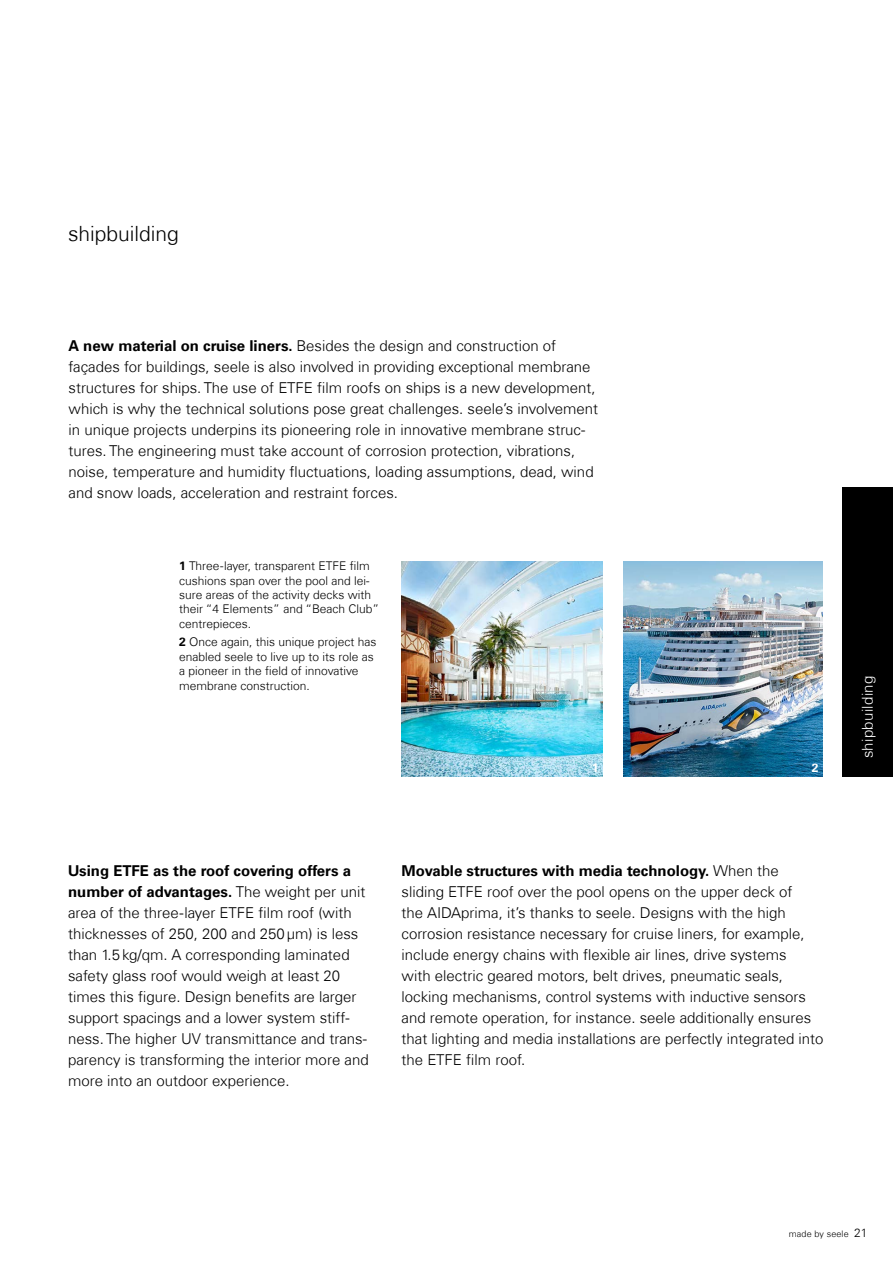
<style>
.page{position:relative;width:893px;height:1263px;background:#fff}
.page>*{position:absolute;margin:0;border:0;box-sizing:border-box;transform-origin:0 0}
.t1{font:300 21px "Univers Com 45";color:#000}
.t2{font:300 15px/21px "Univers Com 45";color:#000}
.t3{font:700 15px/21px "Univers Com 65";color:#000}
.t4{font:300 15px "Univers Com 45";letter-spacing:.02em;color:#fff}
.t5{font:300 12px/14.4px "Univers Com 45";color:#000}
.t6{font:700 12px "Univers Com 65";color:#fff}
.t7{font:300 9px "Univers Com 45";letter-spacing:.015em;color:#000}
.s1{font-family:"Univers Com 65";font-weight:700}
.s2{font-family:"Univers Com 45";font-weight:300}
.s3{font-size:12px}
</style>
<div class="page">
<img style="left:624px;top:561px;width:199px;height:215px">
<img style="left:402px;top:561px;width:201px;height:215px">
<div style="left:842px;top:487px;width:51px;height:289px;background:#000"></div>
<h1 class="t1" style="left:68px;top:220px;width:112px">shipbuilding</h1>
<p class="t2" style="left:69px;top:336px;width:531px"><span class="s1">A new material on cruise liners.</span> Besides the design and construction of façades for buildings, seele is also involved in providing exceptional membrane structures for ships. The use of ETFE film roofs on ships is a new development, which is why the technical solutions pose great challenges. seele’s involvement in unique projects underpins its pioneering role in innovative membrane struc&shy;tures. The engineering must take account of corrosion protection, vibrations, noise, temperature and humidity fluctuations, loading assumptions, dead, wind and snow loads, acceleration and restraint forces.</p>
<p class="t5" style="left:179px;top:559px;width:202px"><span class="s1">1</span> Three-layer, transparent ETFE film cushions span over the pool and lei&shy;sure areas of the activity decks with their “4 Elements” and “Beach Club” centrepieces.</p>
<p class="t5" style="left:179px;top:635px;width:199px"><span class="s1">2</span> Once again, this unique project has enabled seele to live up to its role as a pioneer in the field of innovative membrane construction.</p>
<p class="t6" style="left:592px;top:761px;width:8px">1</p>
<p class="t6" style="left:812px;top:761px;width:8px">2</p>
<p class="t3" style="left:68px;top:861px;width:299px">Using ETFE as the roof covering offers a number of advantages. <span class="s2">The weight per unit</span></p>
<p class="t2" style="left:68px;top:903px;width:302px">area of the three-layer ETFE film roof (with thicknesses of 250, 200 and 250µm) is less than 1.5kg/qm. A corresponding laminated safety glass roof would weigh at least 20 times this figure. Design benefits are larger support spacings and a lower system stiff&shy;ness. The higher UV transmittance and trans&shy;parency is transforming the interior more and more into an outdoor experience.</p>
<p class="t3" style="left:402px;top:861px;width:379px">Movable structures with media technology. <span class="s2">When the</span></p>
<p class="t2" style="left:402px;top:882px;width:424px">sliding ETFE roof over the pool opens on the upper deck of<br>the AIDAprima, it’s thanks to seele. Designs with the high corrosion resistance necessary for cruise liners, for example, include energy chains with flexible air lines, drive systems<br>with electric geared motors, belt drives, pneumatic seals, locking mechanisms, control systems with inductive sensors and remote operation, for instance. seele additionally ensures that lighting and media installations are perfectly integrated into the ETFE film roof.</p>
<p class="t4" style="left:858px;top:758px;width:84px;rotate:-90deg">shipbuilding</p>
<p class="t7" style="left:789px;top:1229px;width:80px">made by seele <span class="s3">21</span></p>
</div>
